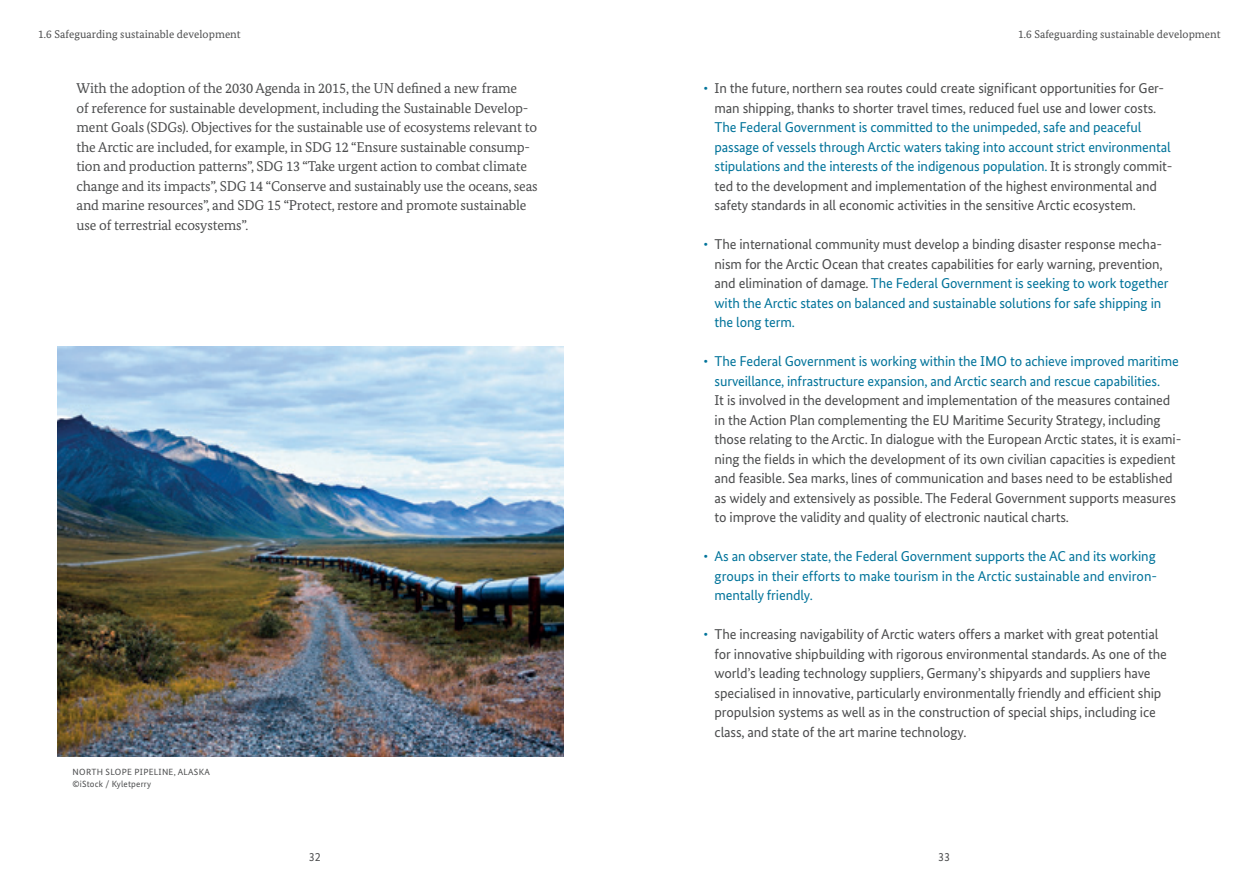
<style>
.page{position:relative;width:1259px;height:893px;background:#fff}
.page>*{position:absolute;margin:0;border:0;box-sizing:border-box;transform-origin:0 0}
.t1{font:14.25px/19.5px "Bundes Sans";letter-spacing:-.01em;color:#4b4c4d}
.t2{font:14.25px/19.5px "Bundes Sans";letter-spacing:-.01em;color:#00739a}
.t3{font:14.25px/19.5px "Bundes Serif";letter-spacing:-.01em;color:#4b4c4d}
.t4{font:12px "Bundes Sans";color:#4b4c4d}
.t5{font:11.25px "Bundes Serif";letter-spacing:.005em;color:#4b4c4d}
.t6{font:9px "Bundes Sans";letter-spacing:.03em;color:#4b4c4d}
.s1{color:#00739a}
.s2{color:#4b4c4d}
</style>
<div class="page">
<img style="left:57px;top:346px;width:506px;height:410px">
<p class="t5" style="left:38px;top:28px;width:204px">1.6 Safeguarding sustainable development</p>
<p class="t5" style="left:1018px;top:28px;width:204px">1.6 Safeguarding sustainable development</p>
<p class="t3" style="left:77px;top:78px;width:463px">With the adoption of the 2030 Agenda in 2015, the UN defined a new frame<br>of reference for sustainable development, including the Sustainable Develop&shy;ment Goals (SDGs). Objectives for the sustainable use of ecosystems relevant to the Arctic are included, for example, in SDG 12 “Ensure sustainable consump&shy;tion and production patterns”, SDG 13 “Take urgent action to combat climate change and its impacts”, SDG 14 “Conserve and sustainably use the oceans, seas and marine resources”, and SDG 15 “Protect, restore and promote sustainable use of terrestrial ecosystems”.</p>
<p class="t6" style="left:73px;top:766px;width:139px">NORTH SLOPE PIPELINE, ALASKA</p>
<p class="t6" style="left:73px;top:778px;width:80px">©iStock / Kyletperry</p>
<p class="t1" style="left:703px;top:78px;width:462px"><span class="s1">•</span> In the future, northern sea routes could create significant opportunities for Ger-</p>
<p class="t1" style="left:714px;top:98px;width:443px">man shipping, thanks to shorter travel times, reduced fuel use and lower costs.</p>
<p class="t2" style="left:714px;top:117px;width:459px">The Federal Government is committed to the unimpeded, safe and peaceful passage of vessels through Arctic waters taking into account strict environmental stipulations and the interests of the indigenous population. <span class="s2">It is strongly commit&shy;ted to the development and implementation of the highest environmental and safety standards in all economic activities in the sensitive Arctic ecosystem.</span></p>
<p class="t1" style="left:703px;top:234px;width:460px"><span class="s1">•</span> The international community must develop a binding disaster response mecha-</p>
<p class="t2" style="left:714px;top:254px;width:455px"><span class="s2">nism for the Arctic Ocean that creates capabilities for early warning, prevention, and elimination of damage.</span> The Federal Government is seeking to work together with the Arctic states on balanced and sustainable solutions for safe shipping in the long term.</p>
<p class="t2" style="left:703px;top:351px;width:477px">• The Federal Government is working within the IMO to achieve improved maritime</p>
<p class="t1" style="left:714px;top:371px;width:468px"><span class="s1">surveillance, infrastructure expansion, and Arctic search and rescue capabilities.<br></span>It is involved in the development and implementation of the measures contained in the Action Plan complementing the EU Maritime Security Strategy, including those relating to the Arctic. In dialogue with the European Arctic states, it is exami&shy;ning the fields in which the development of its own civilian capacities is expedient and feasible. Sea marks, lines of communication and bases need to be established as widely and extensively as possible. The Federal Government supports measures to improve the validity and quality of electronic nautical charts.</p>
<p class="t2" style="left:703px;top:546px;width:454px">• As an observer state, the Federal Government supports the AC and its working</p>
<p class="t2" style="left:714px;top:566px;width:444px">groups in their efforts to make tourism in the Arctic sustainable and environ-</p>
<p class="t2" style="left:714px;top:585px;width:100px">mentally friendly.</p>
<p class="t1" style="left:703px;top:624px;width:456px"><span class="s1">•</span> The increasing navigability of Arctic waters offers a market with great potential</p>
<p class="t1" style="left:714px;top:644px;width:454px">for innovative shipbuilding with rigorous environmental standards. As one of the world’s leading technology suppliers, Germany’s shipyards and suppliers have specialised in innovative, particularly environmentally friendly and efficient ship propulsion systems as well as in the construction of special ships, including ice class, and state of the art marine technology.</p>
<p class="t4" style="left:309px;top:850px;width:13px">32</p>
<p class="t4" style="left:938px;top:850px;width:13px">33</p>
</div>
